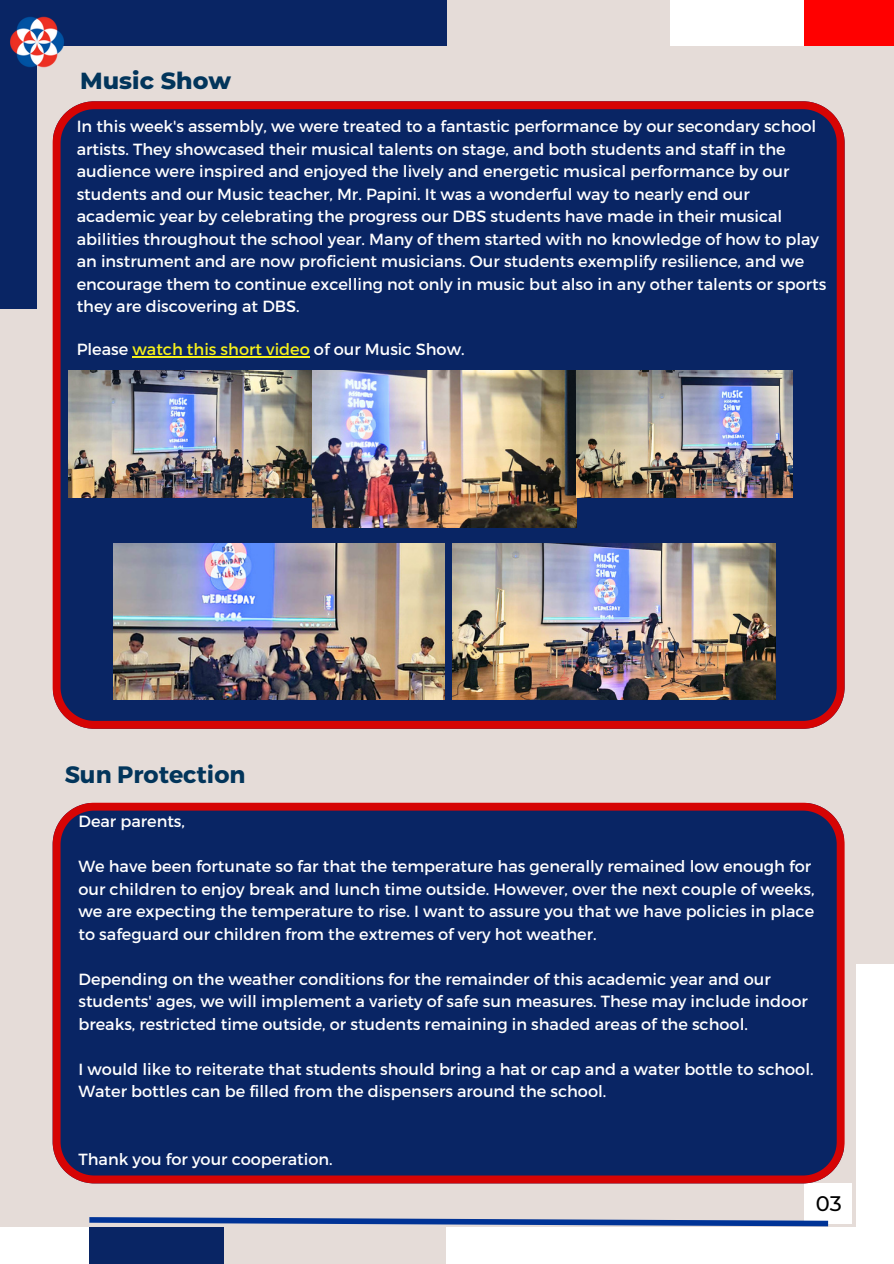
<style>
.page{position:relative;width:894px;height:1264px;background:#fff}
.page>*{position:absolute;margin:0;border:0;box-sizing:border-box;transform-origin:0 0}
.t1{font:700 23.7px "Montserrat";color:#02355b}
.t2{font:800 23.7px "Montserrat";color:#02355b}
.t3{font:500 21px "Montserrat";color:#000}
.t4{font:16.05px/22.5px "Montserrat";color:#fff}
.s1{color:#f6f11b}
</style>
<div class="page">
<div style="left:0;top:0;width:893px;height:1263px;background:#e5dcd8"></div>
<div style="left:856px;top:964px;width:37px;height:299px;background:#fff"></div>
<div style="left:446px;top:1227px;width:447px;height:36px;background:#fff"></div>
<div style="left:0;top:1227px;width:89px;height:36px;background:#fff"></div>
<div style="left:89px;top:1227px;width:134px;height:36px;background:#092564"></div>
<div style="left:0;top:0;width:37px;height:308px;background:#092564"></div>
<div style="left:0;top:0;width:446px;height:46px;background:#092564"></div>
<div style="left:670px;top:0;width:134px;height:46px;background:#fff"></div>
<div style="left:804px;top:0;width:89px;height:46px;background:#f00"></div>
<div style="left:804px;top:1183px;width:47px;height:40px;background:#fff"></div>
<svg style="left:89px;top:1217px;width:744px;height:12px"></svg>
<img style="left:10px;top:16px;width:54px;height:52px">
<svg style="left:53px;top:101px;width:790px;height:627px"></svg>
<div style="left:53px;top:802px;width:790px;height:381px;background:#092564"></div>
<img style="left:68px;top:371px;width:244px;height:126px">
<hr style="left:132px;top:356px;width:178px;height:1px;background:#f6f11b">
<img style="left:313px;top:371px;width:263px;height:156px">
<img style="left:576px;top:371px;width:216px;height:126px">
<img style="left:113px;top:544px;width:331px;height:155px">
<img style="left:452px;top:544px;width:323px;height:155px">
<p class="t2" style="left:80px;top:66px;width:152px">Music Show</p>
<p class="t4" style="left:77px;top:114px;width:750px">In this week's assembly, we were treated to a fantastic performance by our secondary school artists. They showcased their musical talents on stage, and both students and staff in the audience were inspired and enjoyed the lively and energetic musical performance by our students and our Music teacher, Mr. Papini. It was a wonderful way to nearly end our academic year by celebrating the progress our DBS students have made in their musical abilities throughout the school year. Many of them started with no knowledge of how to play an instrument and are now proficient musicians. Our students exemplify resilience, and we encourage them to continue excelling not only in music but also in any other talents or sports they are discovering at DBS.</p>
<p class="t4" style="left:77px;top:337px;width:389px">Please <span class="s1">watch this short video</span> of our Music Show.</p>
<h1 class="t1" style="left:65px;top:759px;width:182px">Sun Protection</h1>
<p class="t4" style="left:78px;top:809px;width:108px">Dear parents,</p>
<p class="t4" style="left:78px;top:854px;width:737px">We have been fortunate so far that the temperature has generally remained low enough for our children to enjoy break and lunch time outside. However, over the next couple of weeks, we are expecting the temperature to rise. I want to assure you that we have policies in place to safeguard our children from the extremes of very hot weather.</p>
<p class="t4" style="left:78px;top:966px;width:730px">Depending on the weather conditions for the remainder of this academic year and our students' ages, we will implement a variety of safe sun measures. These may include indoor breaks, restricted time outside, or students remaining in shaded areas of the school.</p>
<p class="t4" style="left:78px;top:1056px;width:736px">I would like to reiterate that students should bring a hat or cap and a water bottle to school.<br>Water bottles can be filled from the dispensers around the school.</p>
<p class="t4" style="left:78px;top:1146px;width:255px">Thank you for your cooperation.</p>
<p class="t3" style="left:815px;top:1190px;width:28px">03</p>
</div>
